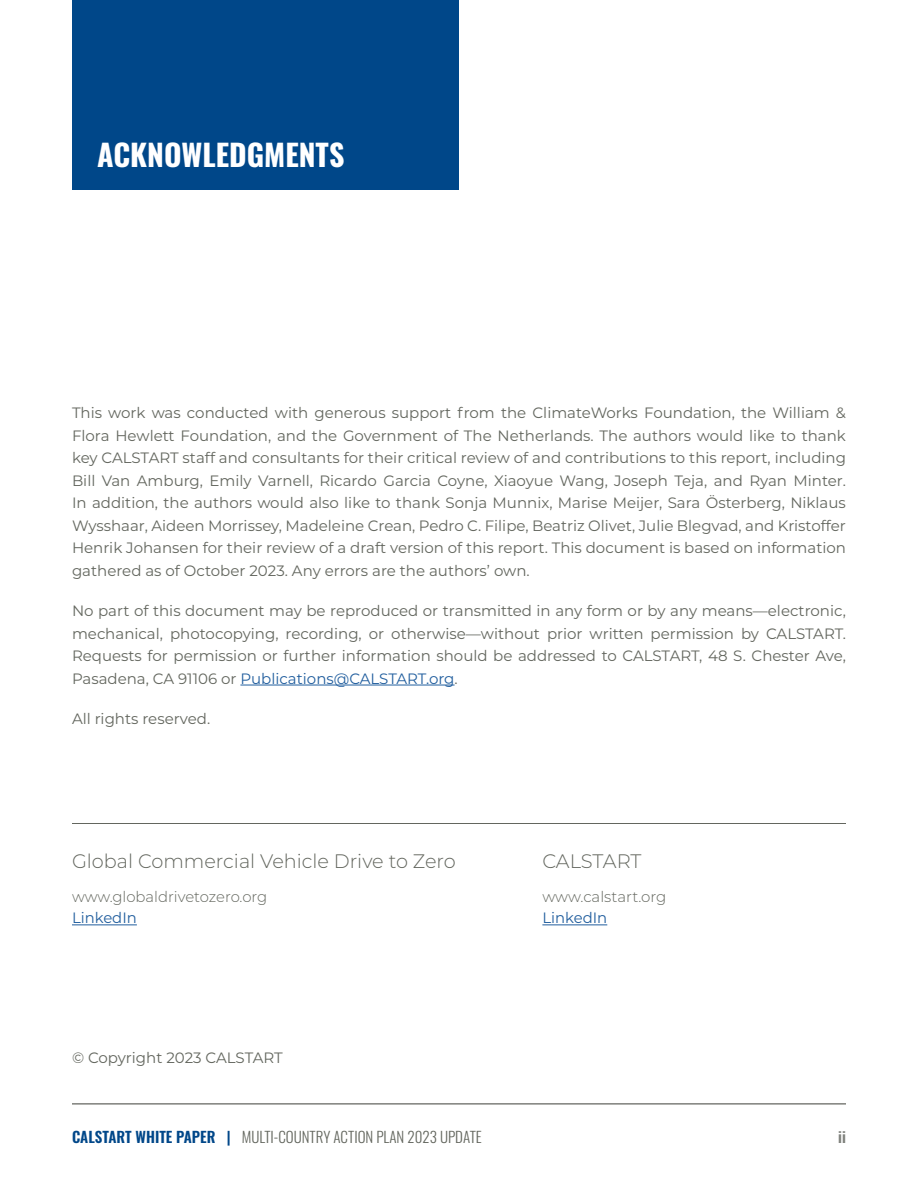
<style>
.page{position:relative;width:918px;height:1188px;background:#fff}
.page>*{position:absolute;margin:0;border:0;box-sizing:border-box;transform-origin:0 0}
.t1{font:700 30px "Oswald";color:#fff}
.t2{font:300 19.5px "Montserrat";color:#63665e}
.t3{font:15px/22.5px "Montserrat";color:#63665e;text-align:justify}
.t4{font:300 15px "Oswald";color:#63665e}
.t5{font:300 15px "Montserrat";color:#63665e}
.t6{font:15px "Montserrat";color:#215e9e}
.t7{font:600 15px "Oswald";color:#7e807b}
.s1{color:#215e9e}
.s2{font-weight:600;color:#004789}
</style>
<div class="page">
<hr style="left:72px;top:1103px;width:774px;height:2px;background:#7e807b">
<div style="left:72px;top:0;width:387px;height:190px;background:#004789"></div>
<hr style="left:72px;top:925px;width:65px;height:1px;background:#215e9e">
<hr style="left:72px;top:823px;width:774px;height:1px;background:#63665e">
<hr style="left:542px;top:925px;width:65px;height:1px;background:#215e9e">
<hr style="left:240px;top:685px;width:215px;height:1px;background:#215e9e">
<h1 class="t1" style="left:97px;top:139px;width:249px">ACKNOWLEDGMENTS</h1>
<p class="t3" style="left:72px;top:401px;width:776px">This work was conducted with generous support from the ClimateWorks Foundation, the William &amp; Flora Hewlett Foundation, and the Government of The Netherlands. The authors would like to thank key CALSTART staff and consultants for their critical review of and contributions to this report, including Bill Van Amburg, Emily Varnell, Ricardo Garcia Coyne, Xiaoyue Wang, Joseph Teja, and Ryan Minter.<br>In addition, the authors would also like to thank Sonja Munnix, Marise Meijer, Sara Österberg, Niklaus Wysshaar, Aideen Morrissey, Madeleine Crean, Pedro C. Filipe, Beatriz Olivet, Julie Blegvad, and Kristoffer Henrik Johansen for their review of a draft version of this report. This document is based on information gathered as of October 2023. Any errors are the authors’ own.</p>
<p class="t3" style="left:72px;top:599px;width:776px">No part of this document may be reproduced or transmitted in any form or by any means—electronic, mechanical, photocopying, recording, or otherwise—without prior written permission by CALSTART.<br>Requests for permission or further information should be addressed to CALSTART, 48 S. Chester Ave, Pasadena, CA 91106 or <span class="s1">Publications@CALSTART.org</span>.</p>
<p class="t3" style="left:72px;top:707px;width:140px">All rights reserved.</p>
<h2 class="t2" style="left:72px;top:848px;width:385px">Global Commercial Vehicle Drive to Zero</h2>
<p class="t5" style="left:72px;top:887px;width:197px">www.globaldrivetozero.org</p>
<p class="t6" style="left:72px;top:908px;width:66px">LinkedIn</p>
<p class="t3" style="left:72px;top:1046px;width:212px">© Copyright 2023 CALSTART</p>
<h2 class="t2" style="left:542px;top:848px;width:101px">CALSTART</h2>
<p class="t5" style="left:542px;top:887px;width:126px">www.calstart.org</p>
<p class="t6" style="left:542px;top:908px;width:66px">LinkedIn</p>
<p class="t4" style="left:72px;top:1123px;width:411px"><span class="s2">CALSTART WHITE PAPER |</span> MULTI-COUNTRY ACTION PLAN 2023 UPDATE</p>
<p class="t7" style="left:838px;top:1129px;width:9px">ii</p>
</div>
